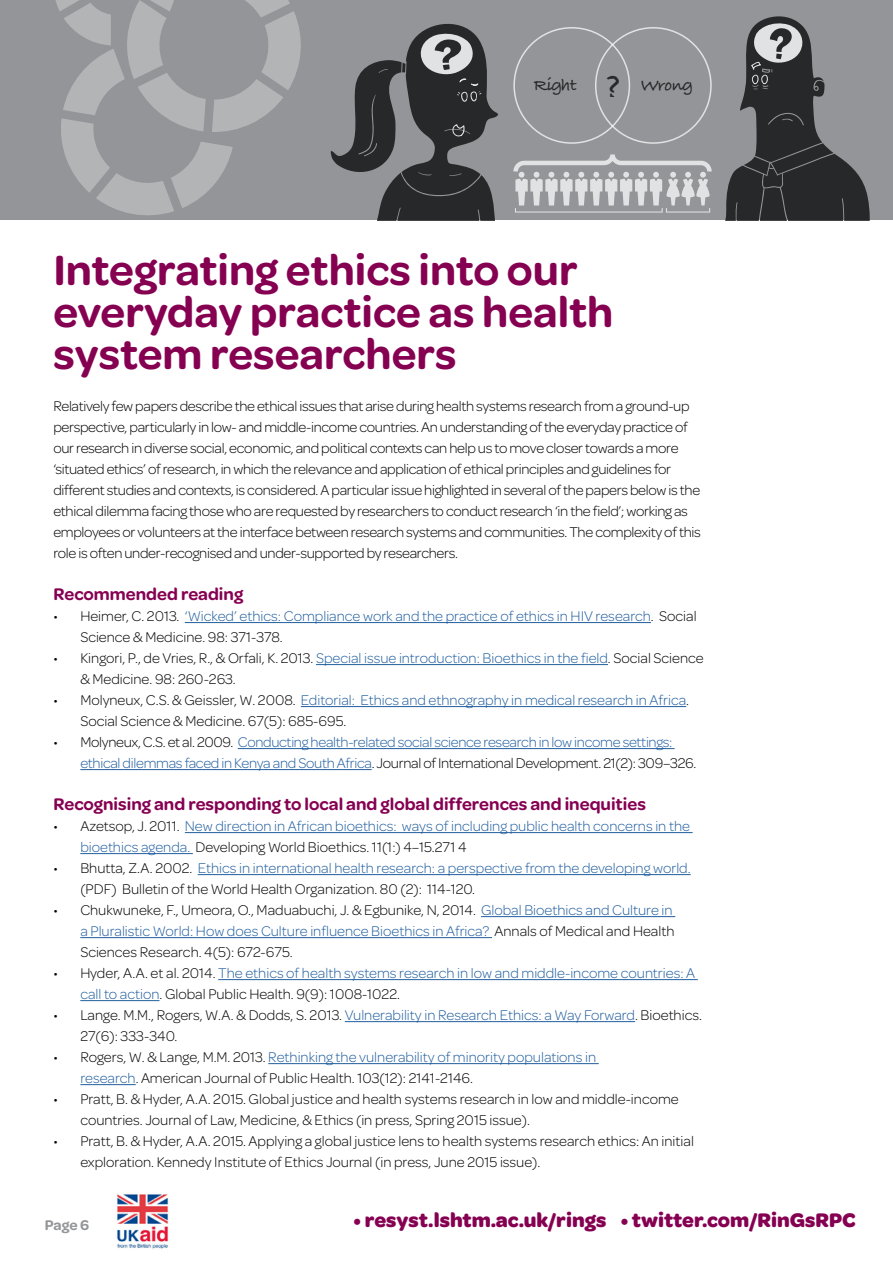
<style>
.page{position:relative;width:893px;height:1263px;background:#fff}
.page>*{position:absolute;margin:0;border:0;box-sizing:border-box;transform-origin:0 0}
.t1{font:600 45px/42px "Omnes";color:#860052}
.t2{font:700 21px "Omnes";color:#860052}
.t3{font:600 18px "Omnes";color:#860052}
.t4{font:700 18px "Bradley Hand ITCTT";letter-spacing:-.02em;color:#000}
.t5{font:300 15px/21px "Omnes";color:#000}
.t6{font:300 15px/21px "Omnes";letter-spacing:-.02em;color:#000}
.t7{font:300 15px/21px "Omnes";color:#215e9e}
.t8{font:300 15px/21px "Omnes";letter-spacing:-.02em;color:#215e9e}
.t9{font:600 15px "Omnes";color:#939598}
.s1{font-size:38.85px}
.s2{color:#000}
.s3{color:#215e9e}
</style>
<div class="page">
<div style="left:0;top:0;width:893px;height:220px;background:#939598"></div>
<svg style="left:55px;top:0;width:246px;height:216px"></svg>
<img style="left:117px;top:1194px;width:52px;height:55px">
<svg style="left:330px;top:23px;width:168px;height:197px"></svg>
<svg style="left:725px;top:16px;width:145px;height:204px"></svg>
<svg style="left:513px;top:154px;width:199px;height:59px"></svg>
<div style="left:513px;top:27px;width:117px;height:117px;border:2px solid #fff;border-radius:50%"></div>
<div style="left:595px;top:27px;width:117px;height:117px;border:2px solid #fff;border-radius:50%"></div>
<hr style="left:185px;top:622px;width:466px;height:1px;background:#215e9e">
<hr style="left:316px;top:664px;width:292px;height:1px;background:#215e9e">
<hr style="left:301px;top:706px;width:385px;height:1px;background:#215e9e">
<hr style="left:238px;top:748px;width:436px;height:1px;background:#215e9e">
<hr style="left:80px;top:769px;width:292px;height:1px;background:#215e9e">
<hr style="left:185px;top:832px;width:508px;height:1px;background:#215e9e">
<hr style="left:80px;top:853px;width:113px;height:1px;background:#215e9e">
<hr style="left:198px;top:874px;width:493px;height:1px;background:#215e9e">
<hr style="left:481px;top:916px;width:194px;height:1px;background:#215e9e">
<hr style="left:80px;top:937px;width:412px;height:1px;background:#215e9e">
<hr style="left:218px;top:979px;width:480px;height:1px;background:#215e9e">
<hr style="left:80px;top:1000px;width:80px;height:1px;background:#215e9e">
<hr style="left:345px;top:1021px;width:290px;height:1px;background:#215e9e">
<hr style="left:268px;top:1063px;width:331px;height:1px;background:#215e9e">
<hr style="left:80px;top:1084px;width:56px;height:1px;background:#215e9e">
<p class="t4" style="left:534px;top:71px;width:161px">Right <span class="s1">?</span> Wrong</p>
<h1 class="t1" style="left:53px;top:247px;width:562px">Integrating ethics into our everyday practice as health system researchers</h1>
<p class="t6" style="left:53px;top:395px;width:649px">Relatively few papers describe the ethical issues that arise during health systems research from a ground-up perspective, particularly in low- and middle-income countries. An understanding of the everyday practice of our research in diverse social, economic, and political contexts can help us to move closer towards a more ‘situated ethics’ of research, in which the relevance and application of ethical principles and guidelines for different studies and contexts, is considered. A particular issue highlighted in several of the papers below is the ethical dilemma facing those who are requested by researchers to conduct research ‘in the field’; working as employees or volunteers at the interface between research systems and communities. The complexity of this role is often under-recognised and under-supported by researchers.</p>
<p class="t3" style="left:53px;top:581px;width:191px">Recommended reading</p>
<p class="t7" style="left:80px;top:605px;width:618px;text-indent:-27px"><span class="s2">• Heimer, C. 2013.</span> ‘Wicked’ ethics: Compliance work and the practice of ethics in HIV research<span class="s2">. Social<br>Science &amp; Medicine. 98: 371-378.</span></p>
<p class="t5" style="left:80px;top:647px;width:625px;text-indent:-27px">• Kingori, P., de Vries, R., &amp; Orfali, K. 2013. <span class="s3">Special issue introduction: Bioethics in the field</span>. Social Science &amp; Medicine. 98: 260-263.</p>
<p class="t5" style="left:80px;top:689px;width:610px;text-indent:-27px">• Molyneux, C.S. &amp; Geissler, W. 2008. <span class="s3">Editorial: Ethics and ethnography in medical research in Africa</span>.<br>Social Science &amp; Medicine. 67(5): 685-695.</p>
<p class="t8" style="left:80px;top:731px;width:617px;text-indent:-27px"><span class="s2">• Molyneux, C.S. et al. 2009.</span> Conducting health-related social science research in low income settings: ethical dilemmas faced in Kenya and South Africa<span class="s2">. Journal of International Development. 21(2): 309–326.</span></p>
<p class="t3" style="left:53px;top:791px;width:594px">Recognising and responding to local and global differences and inequities</p>
<p class="t7" style="left:80px;top:815px;width:611px;text-indent:-27px"><span class="s2">• Azetsop, J. 2011.</span> New direction in African bioethics: ways of including public health concerns in the bioethics agenda. <span class="s2">Developing World Bioethics. 11(1:) 4–15.271 4</span></p>
<p class="t5" style="left:80px;top:857px;width:612px;text-indent:-27px">• Bhutta, Z.A. 2002. <span class="s3">Ethics in international health research: a perspective from the developing world. </span>(PDF) Bulletin of the World Health Organization. 80 (2): 114-120.</p>
<p class="t5" style="left:80px;top:899px;width:596px;text-indent:-27px">• Chukwuneke, F., Umeora, O., Maduabuchi, J. &amp; Egbunike, N, 2014. <span class="s3">Global Bioethics and Culture in a Pluralistic World: How does Culture influence Bioethics in Africa?</span> Annals of Medical and Health<br>Sciences Research. 4(5): 672-675.</p>
<p class="t7" style="left:80px;top:962px;width:616px;text-indent:-27px"><span class="s2">• Hyder, A.A. et al. 2014.</span> The ethics of health systems research in low and middle-income countries: A call to action<span class="s2">. Global Public Health. 9(9): 1008-1022.</span></p>
<p class="t5" style="left:80px;top:1004px;width:623px;text-indent:-27px">• Lange. M.M., Rogers, W.A. &amp; Dodds, S. 2013. <span class="s3">Vulnerability in Research Ethics: a Way Forward</span>. Bioethics.<br>27(6): 333-340.</p>
<p class="t5" style="left:80px;top:1046px;width:517px;text-indent:-27px">• Rogers, W. &amp; Lange, M.M. 2013. <span class="s3">Rethinking the vulnerability of minority populations in research</span>. American Journal of Public Health. 103(12): 2141-2146.</p>
<p class="t5" style="left:80px;top:1088px;width:600px;text-indent:-27px">• Pratt, B. &amp; Hyder, A.A. 2015. Global justice and health systems research in low and middle-income countries. Journal of Law, Medicine, &amp; Ethics (in press, Spring 2015 issue).</p>
<p class="t5" style="left:80px;top:1130px;width:615px;text-indent:-27px">• Pratt, B. &amp; Hyder, A.A. 2015. Applying a global justice lens to health systems research ethics: An initial exploration. Kennedy Institute of Ethics Journal (in press, June 2015 issue).</p>
<p class="t9" style="left:45px;top:1214px;width:46px">Page 6</p>
<h2 class="t2" style="left:354px;top:1204px;width:504px">• resyst.lshtm.ac.uk/rings • twitter.com/RinGsRPC</h2>
</div>
